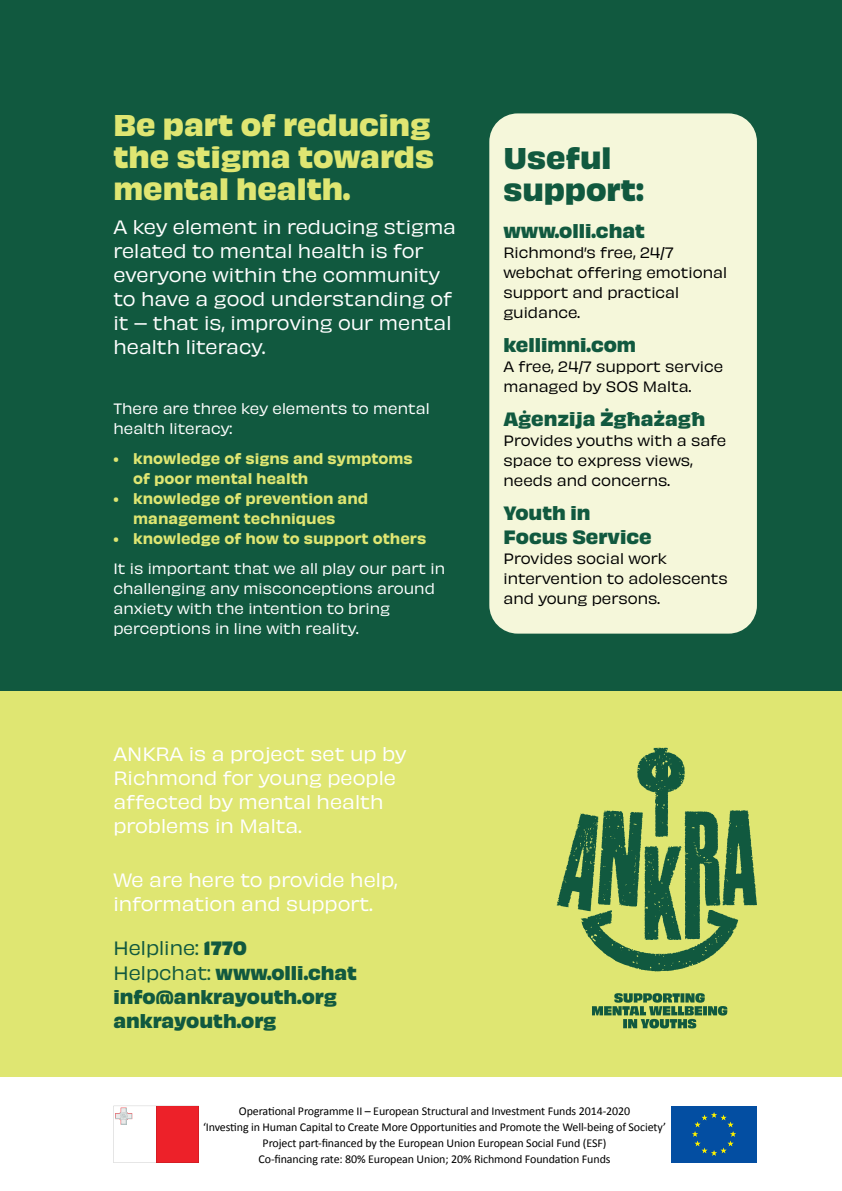
<style>
.page{position:relative;width:842px;height:1191px;background:#fff}
.page>*{position:absolute;margin:0;border:0;box-sizing:border-box;transform-origin:0 0}
.t1{font:700 28px/32px "Obviously";color:#dfe672}
.t2{font:700 28px/32px "Obviously";color:#11593f}
.t3{font:18px/24px "Obviously";color:#fff}
.t4{font:700 18px/24px "Obviously";color:#11593f}
.t5{font:14px/20px "Obviously";color:#000}
.t6{font:14px/20px "Obviously";color:#fff}
.t7{font:14px/20px "Obviously Semi";color:#dfe672}
.t8{font:12px/16px "Calibri";letter-spacing:-.01em;color:#000;text-align:center}
.s1{font-weight:400}
</style>
<div class="page">
<div style="left:0;top:475px;width:842px;height:716px;background:#dfe672"></div>
<div style="left:0;top:0;width:842px;height:690px;background:#11593f"></div>
<svg style="left:592px;top:993px;width:135px;height:35px"></svg>
<svg style="left:557px;top:747px;width:200px;height:224px"></svg>
<div style="left:489px;top:113px;width:268px;height:520px;background:#f5f7da;border-radius:28px"></div>
<div style="left:0;top:1077px;width:842px;height:114px;background:#fff"></div>
<div style="left:671px;top:1106px;width:86px;height:56px;background:#034ea2"></div>
<svg style="left:692px;top:1112px;width:44px;height:43px"></svg>
<svg style="left:113px;top:1106px;width:86px;height:56px"></svg>
<h1 class="t1" style="left:113px;top:106px;width:322px">Be part of reducing the stigma towards mental health.</h1>
<p class="t3" style="left:113px;top:213px;width:344px">A key element in reducing stigma related to mental health is for everyone within the community to have a good understanding of it – that is, improving our mental health literacy.</p>
<p class="t6" style="left:113px;top:397px;width:318px">There are three key elements to mental health literacy:</p>
<p class="t7" style="left:133px;top:447px;width:281px;text-indent:-20px">• knowledge of signs and symptoms of poor mental health</p>
<p class="t7" style="left:133px;top:487px;width:236px;text-indent:-20px">• knowledge of prevention and management techniques</p>
<p class="t7" style="left:113px;top:527px;width:314px">• knowledge of how to support others</p>
<p class="t6" style="left:113px;top:557px;width:333px">It is important that we all play our part in challenging any misconceptions around anxiety with the intention to bring perceptions in line with reality.</p>
<p class="t3" style="left:113px;top:741px;width:295px">ANKRA is a project set up by<br>Richmond for young people affected by mental health problems in Malta.</p>
<p class="t3" style="left:113px;top:867px;width:286px">We are here to provide help, information and support.</p>
<p class="t4" style="left:113px;top:935px;width:245px"><span class="s1">Helpline:</span> 1770<br><span class="s1">Helpchat:</span> www.olli.chat info@ankrayouth.org ankrayouth.org</p>
<h1 class="t2" style="left:503px;top:140px;width:142px">Useful support:</h1>
<p class="t4" style="left:503px;top:217px;width:143px">www.olli.chat</p>
<p class="t5" style="left:503px;top:241px;width:225px">Richmond’s free, 24/7 webchat offering emotional support and practical guidance.</p>
<p class="t4" style="left:503px;top:331px;width:134px">kellimni.com</p>
<p class="t5" style="left:503px;top:355px;width:221px">A free, 24/7 support service managed by SOS Malta.</p>
<p class="t4" style="left:503px;top:405px;width:203px">Aġenzija Żgħażagħ</p>
<p class="t5" style="left:503px;top:429px;width:224px">Provides youths with a safe space to express views, needs and concerns.</p>
<p class="t4" style="left:503px;top:499px;width:150px">Youth in<br>Focus Service</p>
<p class="t5" style="left:503px;top:547px;width:226px">Provides social work intervention to adolescents and young persons.</p>
<p class="t8" style="left:203px;top:1102px;width:464px">Operational Programme II – European Structural and Investment Funds 2014-2020<br>‘Investing in Human Capital to Create More Opportunities and Promote the Well-being of Society’ Project part-financed by the European Union European Social Fund (ESF)<br>Co-financing rate: 80% European Union; 20% Richmond Foundation Funds</p>
</div>
